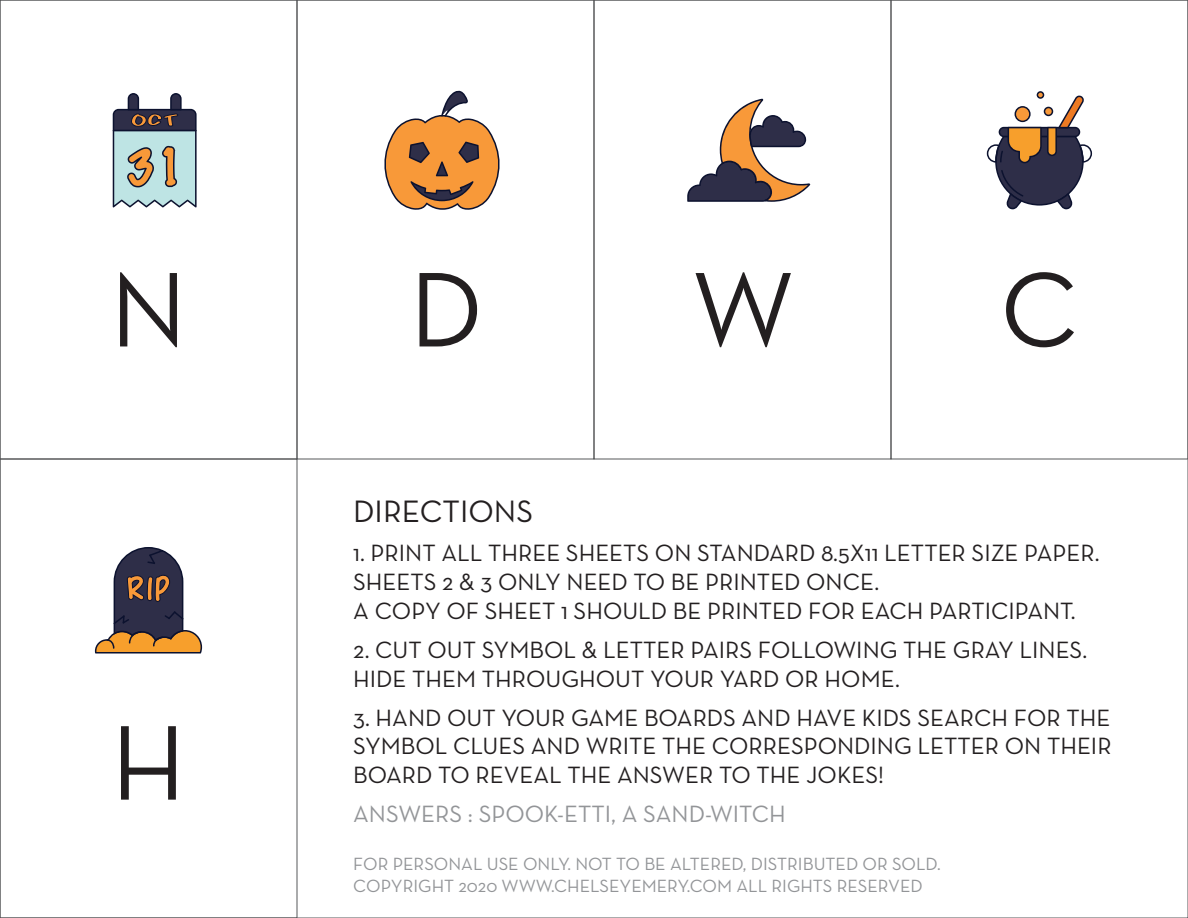
<style>
.page{position:relative;width:1188px;height:918px;background:#fff}
.page>*{position:absolute;margin:0;border:0;box-sizing:border-box;transform-origin:0 0}
.t1{font:108px "Neutra Text";color:#231f20}
.t2{font:31.5px "Neutra Text";color:#231f20}
.t3{font:24px/28.8px "Neutra Text";color:#231f20}
.t4{font:24px "Neutra Text";color:#939598}
.t5{font:18px/21.6px "Neutra Text";color:#939598}
</style>
<div class="page">
<svg style="left:95px;top:547px;width:107px;height:107px"></svg>
<svg style="left:987px;top:91px;width:105px;height:118px"></svg>
<svg style="left:687px;top:99px;width:123px;height:103px"></svg>
<div style="left:0;top:459px;width:297px;height:459px;border:1px solid #57585a"></div>
<div style="left:0;top:0;width:297px;height:459px;border:1px solid #57585a"></div>
<div style="left:297px;top:0;width:297px;height:459px;border:1px solid #57585a"></div>
<div style="left:594px;top:0;width:297px;height:459px;border:1px solid #57585a"></div>
<div style="left:891px;top:0;width:297px;height:459px;border:1px solid #57585a"></div>
<svg style="left:113px;top:93px;width:84px;height:115px;background:#9ca6a6"></svg>
<svg style="left:384px;top:90px;width:116px;height:120px"></svg>
<h1 class="t1" style="left:110px;top:244px;width:79px">N</h1>
<h1 class="t1" style="left:409px;top:244px;width:75px">D</h1>
<h1 class="t1" style="left:692px;top:244px;width:104px">W</h1>
<h1 class="t1" style="left:1000px;top:244px;width:80px">C</h1>
<h1 class="t1" style="left:111px;top:697px;width:76px">H</h1>
<h2 class="t2" style="left:353px;top:492px;width:181px">DIRECTIONS</h2>
<p class="t3" style="left:353px;top:538px;width:748px">1. PRINT ALL THREE SHEETS ON STANDARD 8.5X11 LETTER SIZE PAPER.<br>SHEETS 2 &amp; 3 ONLY NEED TO BE PRINTED ONCE.<br>A COPY OF SHEET 1 SHOULD BE PRINTED FOR EACH PARTICIPANT.</p>
<p class="t3" style="left:353px;top:635px;width:735px">2. CUT OUT SYMBOL &amp; LETTER PAIRS FOLLOWING THE GRAY LINES.<br>HIDE THEM THROUGHOUT YOUR YARD OR HOME.</p>
<p class="t3" style="left:353px;top:703px;width:760px;text-align:justify">3. HAND OUT YOUR GAME BOARDS AND HAVE KIDS SEARCH FOR THE SYMBOL CLUES AND WRITE THE CORRESPONDING LETTER ON THEIR BOARD TO REVEAL THE ANSWER TO THE JOKES!</p>
<p class="t4" style="left:353px;top:800px;width:434px">ANSWERS : SPOOK-ETTI, A SAND-WITCH</p>
<p class="t5" style="left:353px;top:853px;width:589px">FOR PERSONAL USE ONLY. NOT TO BE ALTERED, DISTRIBUTED OR SOLD.<br>COPYRIGHT 2020 WWW.CHELSEYEMERY.COM ALL RIGHTS RESERVED</p>
</div>
